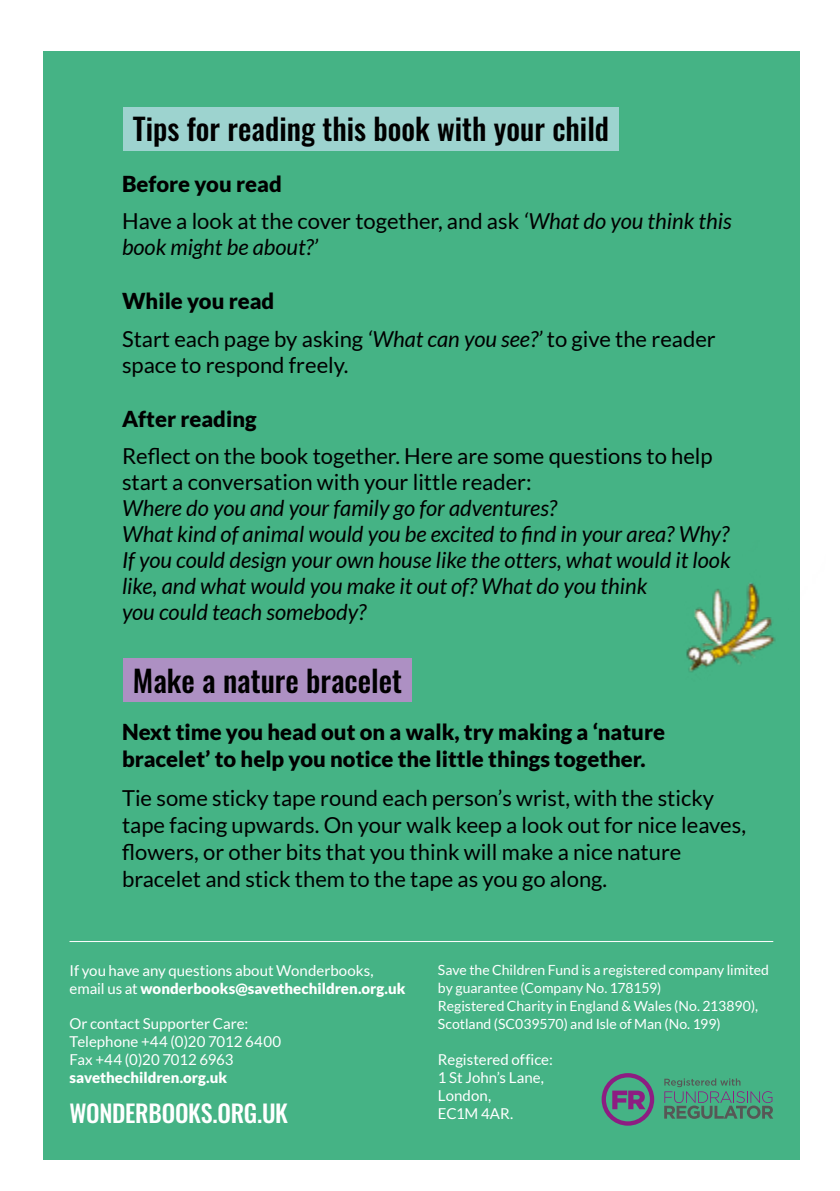
<style>
.page{position:relative;width:840px;height:1191px;background:#fff}
.page>*{position:absolute;margin:0;border:0;box-sizing:border-box;transform-origin:0 0}
.t1{font:30px "Oswald";color:#000}
.t2{font:24px "Oswald";letter-spacing:-.015em;color:#fff}
.t3{font:22px/27px "Lato";color:#000}
.t4{font:italic 22px/26px "Lato";color:#000}
.t5{font:900 22px/27px "Lato";color:#000}
.t6{font:15px/18px "Lato";color:#fff}
.t7{font:900 15px "Lato";color:#fff}
.t8{font:14px/18px "Lato";color:#fff}
.s1{font-weight:900}
.s2{font-style:italic}
</style>
<div class="page">
<div style="left:44px;top:51px;width:795px;height:1109px;background:#45b385"></div>
<svg style="left:601px;top:1073px;width:52px;height:52px"></svg>
<svg style="left:664px;top:1078px;width:108px;height:40px"></svg>
<hr style="left:69px;top:941px;width:703px;height:1px;background:#fff">
<div style="left:799px;top:1px;width:40px;height:1189px;background:#fff"></div>
<img style="left:686px;top:540px;width:114px;height:151px">
<div style="left:123px;top:107px;width:495px;height:44px;background:#9dd3cf"></div>
<div style="left:123px;top:659px;width:288px;height:43px;background:#ad90c3"></div>
<h1 class="t1" style="left:133px;top:102px;width:477px">Tips for reading this book with your child</h1>
<p class="t3" style="left:122px;top:165px;width:611px;line-height:37.4px"><span class="s1">Before you read<br></span>Have a look at the cover together, and ask <span class="s2">‘What do you think this</span></p>
<p class="t4" style="left:122px;top:235px;width:197px">book might be about?’</p>
<p class="t3" style="left:122px;top:282px;width:595px;line-height:37.4px"><span class="s1">While you read<br></span>Start each page by asking <span class="s2">‘What can you see?’</span> to give the reader</p>
<p class="t3" style="left:122px;top:351px;width:228px">space to respond freely.</p>
<p class="t5" style="left:122px;top:405px;width:136px">After reading</p>
<p class="t3" style="left:122px;top:443px;width:592px;line-height:26px">Reflect on the book together. Here are some questions to help start a conversation with your little reader:</p>
<p class="t4" style="left:122px;top:496px;width:609px">Where do you and your family go for adventures?<br>What kind of animal would you be excited to find in your area? Why?<br>If you could design your own house like the otters, what would it look like, and what would you make it out of? What do you think<br>you could teach somebody?</p>
<h1 class="t1" style="left:133px;top:653px;width:271px">Make a nature bracelet</h1>
<p class="t5" style="left:122px;top:718px;width:544px">Next time you head out on a walk, try making a ‘nature bracelet’ to help you notice the little things together.</p>
<p class="t3" style="left:122px;top:784px;width:625px">Tie some sticky tape round each person’s wrist, with the sticky tape facing upwards. On your walk keep a look out for nice leaves, flowers, or other bits that you think will make a nice nature bracelet and stick them to the tape as you go along.</p>
<p class="t6" style="left:69px;top:961px;width:337px">If you have any questions about Wonderbooks, email us at <span class="s1">wonderbooks@savethechildren.org.uk</span></p>
<p class="t6" style="left:69px;top:1014px;width:213px">Or contact Supporter Care:<br>Telephone +44 (0)20 7012 6400<br>Fax +44 (0)20 7012 6963</p>
<p class="t7" style="left:69px;top:1068px;width:159px">savethechildren.org.uk</p>
<p class="t2" style="left:69px;top:1092px;width:220px">WONDERBOOKS.ORG.UK</p>
<p class="t8" style="left:438px;top:961px;width:332px">Save the Children Fund is a registered company limited by guarantee (Company No. 178159)<br>Registered Charity in England &amp; Wales (No. 213890), Scotland (SC039570) and Isle of Man (No. 199)</p>
<p class="t6" style="left:438px;top:1050px;width:116px">Registered office:<br>1 St John’s Lane,<br>London,<br>EC1M 4AR.</p>
</div>
